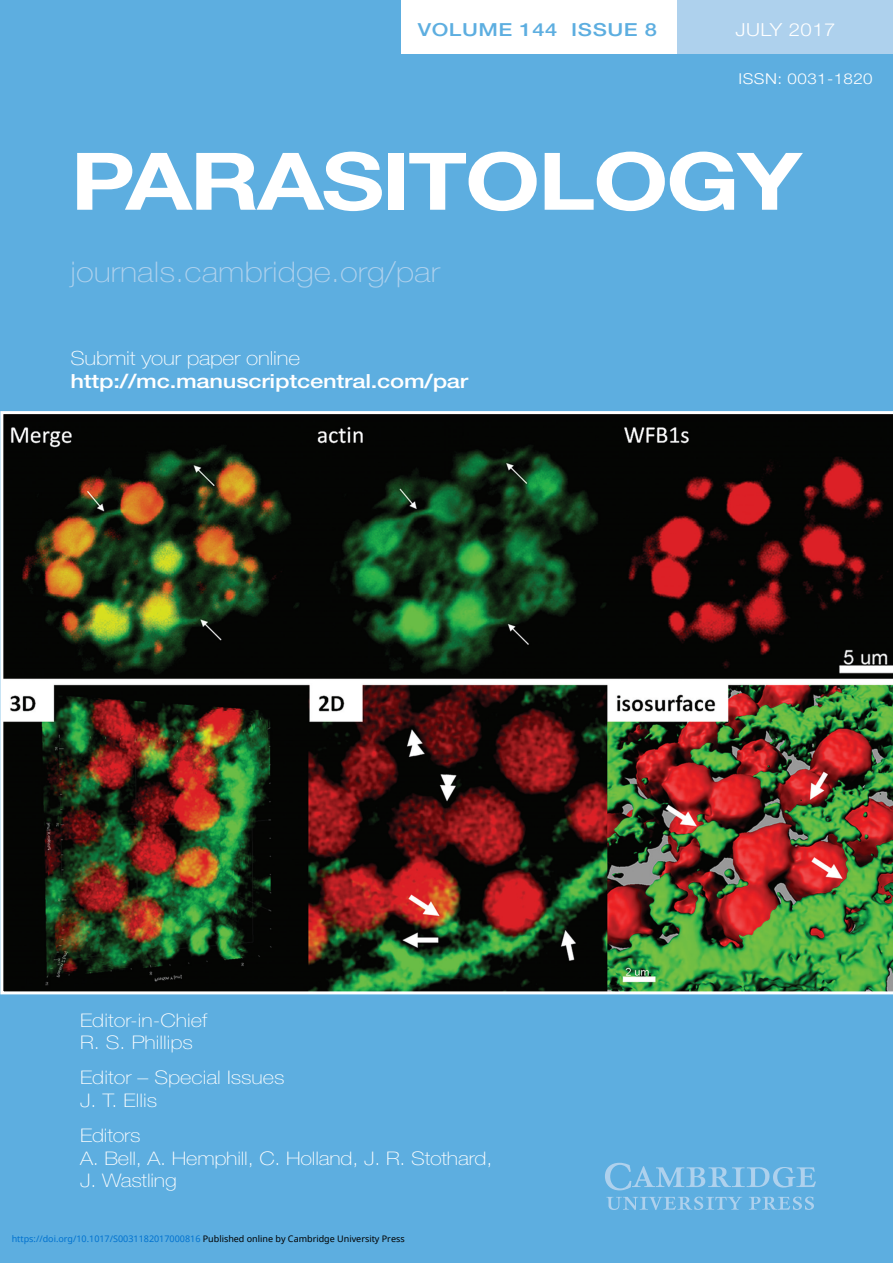
<style>
.page{position:relative;width:893px;height:1263px;background:#fff}
.page>*{position:absolute;margin:0;border:0;box-sizing:border-box;transform-origin:0 0}
.t1{font:700 79.5px "Helvetica Neue";letter-spacing:-.025em;color:#fff;scale:1.22 1}
.t2{font:100 28.5px "Helvetica Neue";color:#aed1ed;scale:1.16 1}
.t3{font:500 19.5px/23.4px "Helvetica Neue";letter-spacing:-.01em;color:#fff;scale:1.22 1}
.t4{font:100 18.75px/22.5px "Helvetica Neue";color:#fff;scale:1.16 1}
.t5{font:500 18px "Helvetica Neue";letter-spacing:.025em;color:#5daee0;scale:1.22 1}
.t6{font:300 18px "Helvetica Neue";letter-spacing:.025em;color:#fff;scale:1.13 1}
.t7{font:300 15px "Helvetica Neue";letter-spacing:.025em;color:#fff;scale:1.13 1}
.t8{font:9px "Noto Sans";color:#0172cf}
.s1{font-weight:100}
.s2{color:#000}
</style>
<div class="page">
<div style="left:0;top:0;width:893px;height:1262px;background:#5daee0"></div>
<svg style="left:605px;top:1162px;width:211px;height:28px"></svg>
<svg style="left:606px;top:1196px;width:136px;height:13px"></svg>
<svg style="left:749px;top:1196px;width:65px;height:13px"></svg>
<div style="left:401px;top:0;width:277px;height:54px;background:#fff"></div>
<div style="left:677px;top:0;width:216px;height:54px;background:#aed1ed"></div>
<svg style="left:0;top:411px;width:893px;height:583px;background:#3b3320"></svg>
<p class="t5" style="left:418px;top:24px;width:198px">VOLUME 144 ISSUE 8</p>
<p class="t6" style="left:735px;top:24px;width:90px">JULY 2017</p>
<p class="t7" style="left:738px;top:73px;width:120px">ISSN: 0031-1820</p>
<p class="t1" style="left:70px;top:153px;width:601px">PARASITOLOGY</p>
<p class="t2" style="left:70px;top:262px;width:320px">journals.cambridge.org/par</p>
<p class="t3" style="left:70px;top:348px;width:328px"><span class="s1">Submit your paper online </span>http://mc.manuscriptcentral.com/par</p>
<p class="t4" style="left:80px;top:1010px;width:111px">Editor-in-Chief<br>R. S. Phillips</p>
<p class="t4" style="left:80px;top:1067px;width:178px">Editor – Special Issues<br>J. T. Ellis</p>
<p class="t4" style="left:80px;top:1125px;width:357px">Editors<br>A. Bell, A. Hemphill, C. Holland, J. R. Stothard,<br>J. Wastling</p>
<p class="t8" style="left:12px;top:1231px;width:394px">https://doi.org/10.1017/S0031182017000816 <span class="s2">Published online by Cambridge University Press</span></p>
</div>
